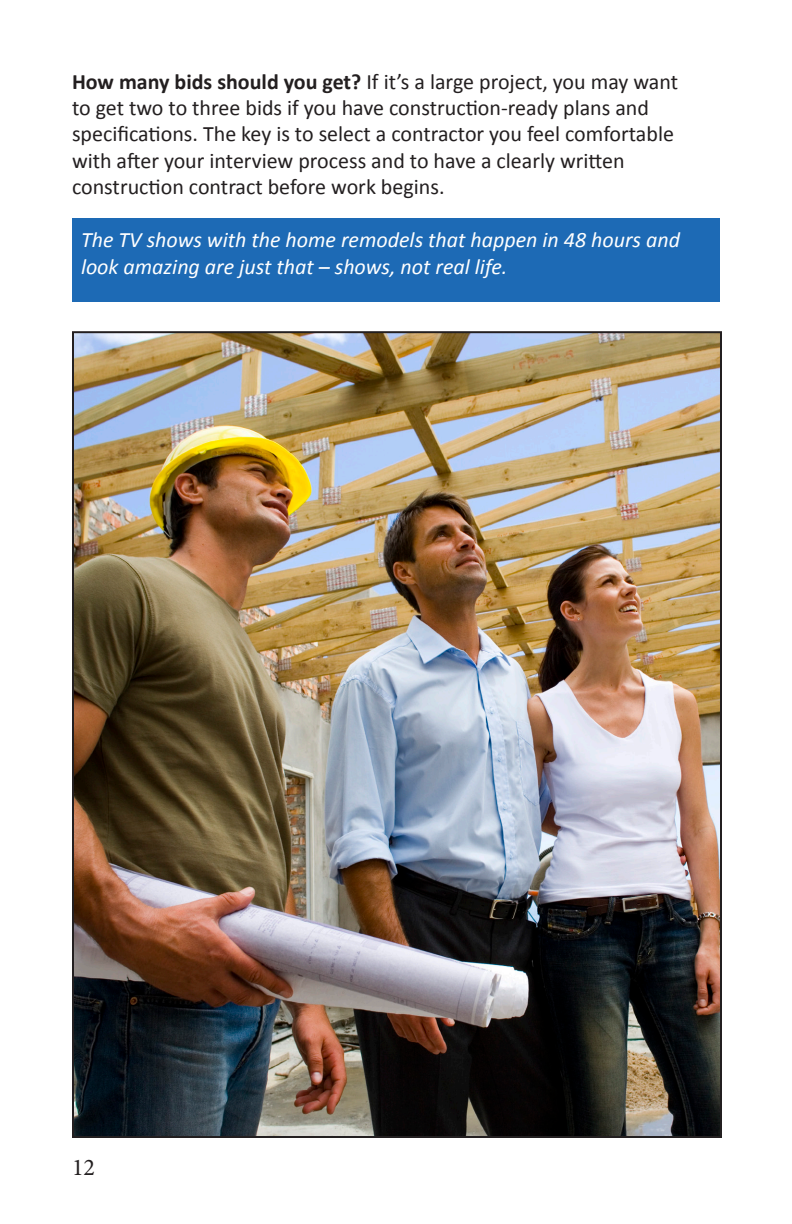
<style>
.page{position:relative;width:792px;height:1224px;background:#fff}
.page>*{position:absolute;margin:0;border:0;box-sizing:border-box;transform-origin:0 0}
.t1{font:24px "Minion Pro";color:#231f20}
.t2{font:22px/26.4px "Calibri";color:#231f20}
.t3{font:italic 22px/26.4px "Calibri";color:#fff}
.s1{font-weight:700}
</style>
<div class="page">
<img style="left:75px;top:334px;width:644px;height:801px">
<div style="left:72px;top:218px;width:648px;height:84px;background:#1d6ab5"></div>
<p class="t2" style="left:72px;top:68px;width:608px"><span class="s1">How many bids should you get?</span> If it’s a large project, you may want to get two to three bids if you have construction-ready plans and specifications. The key is to select a contractor you feel comfortable with after your interview process and to have a clearly written construction contract before work begins.</p>
<p class="t3" style="left:81px;top:226px;width:601px">The TV shows with the home remodels that happen in 48 hours and look amazing are just that – shows, not real life.</p>
<p class="t1" style="left:72px;top:1152px;width:25px">12</p>
</div>
